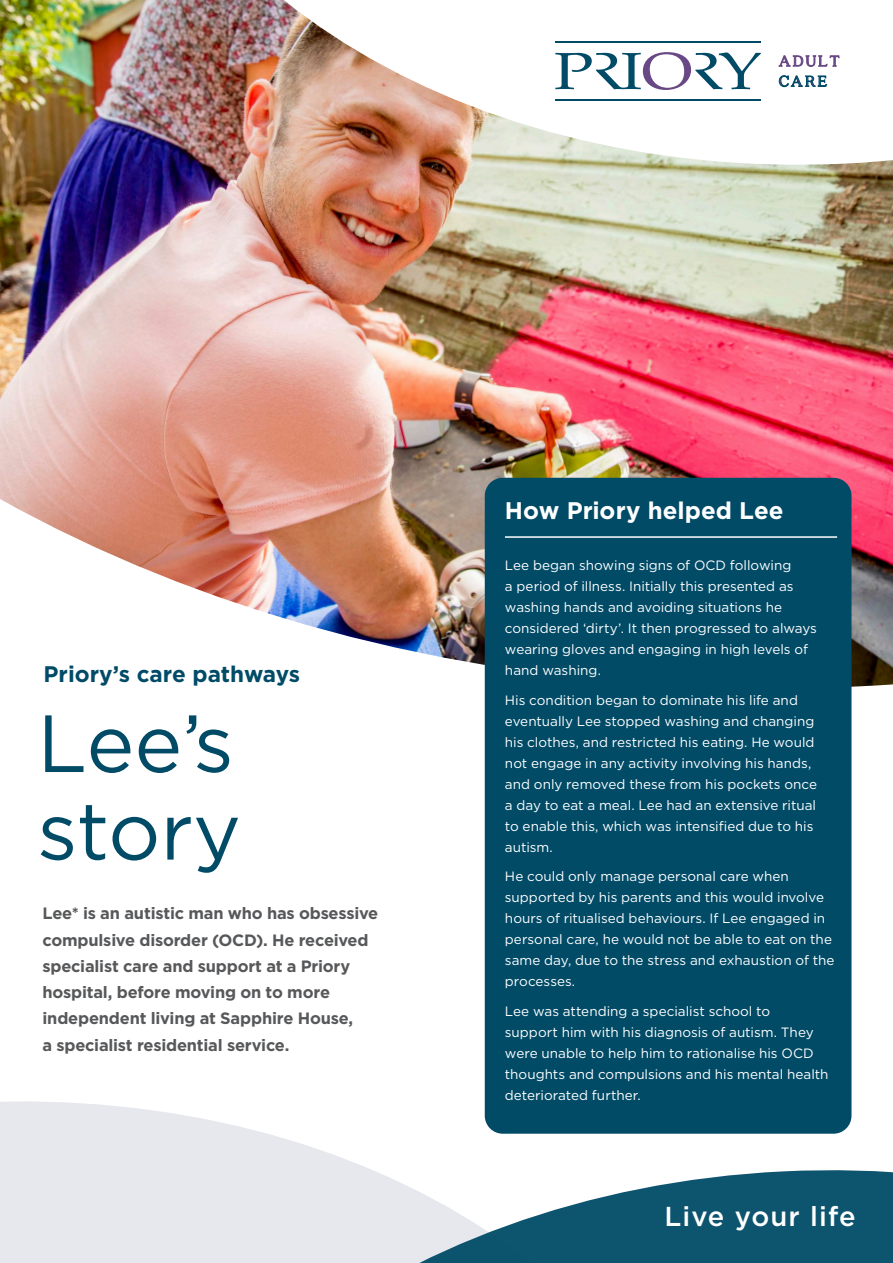
<style>
.page{position:relative;width:893px;height:1263px;background:#fff}
.page>*{position:absolute;margin:0;border:0;box-sizing:border-box;transform-origin:0 0}
.t1{font:80.85px/87.6px "Gotham";letter-spacing:-.005em;color:#014b67}
.t2{font:500 27.3px "Gotham";letter-spacing:.04em;color:#fff}
.t3{font:700 24px "Gotham";color:#fff}
.t4{font:700 22.5px "Gotham";color:#014b67}
.t5{font:700 16.35px/26.2px "Gotham";letter-spacing:-.015em;color:#57585a}
.t6{font:13.5px/21px "Gotham";color:#fff}
</style>
<div class="page">
<svg style="left:0;top:1083px;width:499px;height:180px"></svg>
<svg style="left:79px;top:1152px;width:814px;height:111px"></svg>
<img style="left:0;top:0;width:893px;height:688px">
<img style="left:91px;top:0;width:802px;height:183px">
<svg style="left:779px;top:55px;width:60px;height:34px"></svg>
<hr style="left:555px;top:41px;width:206px;height:2px;background:#014b67">
<hr style="left:555px;top:99px;width:206px;height:2px;background:#014b67">
<svg style="left:555px;top:52px;width:206px;height:38px"></svg>
<div style="left:485px;top:478px;width:366px;height:656px;background:#014b67;border-radius:18px"></div>
<hr style="left:505px;top:536px;width:332px;height:2px;background:#fff">
<p class="t4" style="left:44px;top:659px;width:258px">Priory’s care pathways</p>
<p class="t1" style="left:37px;top:698px;width:205px">Lee’s story</p>
<p class="t5" style="left:43px;top:900px;width:337px">Lee* is an autistic man who has obsessive compulsive disorder (OCD). He received specialist care and support at a Priory hospital, before moving on to more independent living at Sapphire House,<br>a specialist residential service.</p>
<p class="t3" style="left:505px;top:495px;width:280px">How Priory helped Lee</p>
<p class="t6" style="left:505px;top:554px;width:313px">Lee began showing signs of OCD following<br>a period of illness. Initially this presented as washing hands and avoiding situations he considered ‘dirty’. It then progressed to always wearing gloves and engaging in high levels of hand washing.</p>
<p class="t6" style="left:505px;top:689px;width:314px">His condition began to dominate his life and eventually Lee stopped washing and changing his clothes, and restricted his eating. He would not engage in any activity involving his hands, and only removed these from his pockets once a day to eat a meal. Lee had an extensive ritual to enable this, which was intensified due to his autism.</p>
<p class="t6" style="left:505px;top:865px;width:331px">He could only manage personal care when supported by his parents and this would involve hours of ritualised behaviours. If Lee engaged in personal care, he would not be able to eat on the same day, due to the stress and exhaustion of the processes.</p>
<p class="t6" style="left:505px;top:1000px;width:325px">Lee was attending a specialist school to<br>support him with his diagnosis of autism. They were unable to help him to rationalise his OCD thoughts and compulsions and his mental health deteriorated further.</p>
<p class="t2" style="left:664px;top:1198px;width:193px">Live your life</p>
</div>
